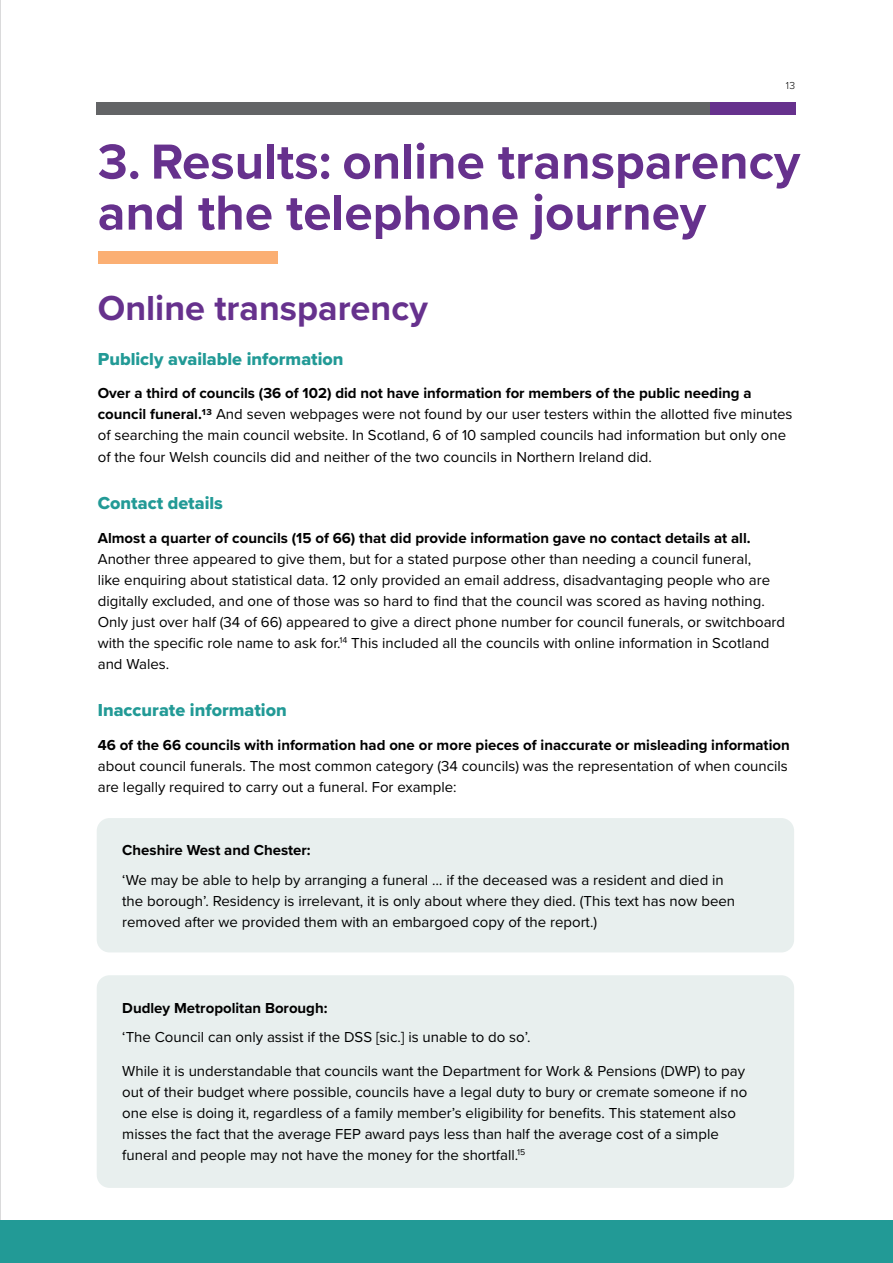
<style>
.page{position:relative;width:893px;height:1263px;background:#fff}
.page>*{position:absolute;margin:0;border:0;box-sizing:border-box;transform-origin:0 0}
.t1{font:700 51px/51px "Proxima Nova";color:#66318d}
.t2{font:700 36px "Proxima Nova";color:#66318d}
.t3{font:18px "Proxima Nova Extrabld";color:#229a96}
.t4{font:15px/21px "Proxima Nova";color:#000}
.t5{font:700 15px "Proxima Nova";color:#000}
.t6{font:300 10.5px "Proxima Nova";color:#000}
.s1{font-weight:700}
</style>
<div class="page">
<div style="left:98px;top:251px;width:179px;height:13px;background:#fbaf73"></div>
<div style="left:97px;top:102px;width:613px;height:13px;background:#636466"></div>
<div style="left:710px;top:102px;width:85px;height:13px;background:#66318d"></div>
<hr style="left:0;top:0;width:1px;height:1263px;background:#636466">
<div style="left:97px;top:818px;width:697px;height:134px;background:#e8efee;border-radius:13px"></div>
<div style="left:97px;top:975px;width:697px;height:213px;background:#e8efee;border-radius:13px"></div>
<div style="left:0;top:1220px;width:893px;height:43px;background:#229a96"></div>
<p class="t6" style="left:786px;top:78px;width:11px">13</p>
<h1 class="t1" style="left:98px;top:135px;width:704px">3. Results: online transparency and the telephone journey</h1>
<h2 class="t2" style="left:98px;top:282px;width:332px">Online transparency</h2>
<p class="t3" style="left:98px;top:345px;width:247px">Publicly available information</p>
<p class="t4" style="left:98px;top:382px;width:696px"><span class="s1">Over a third of councils (36 of 102) did not have information for members of the public needing a council funeral.13</span> And seven webpages were not found by our user testers within the allotted five minutes of searching the main council website. In Scotland, 6 of 10 sampled councils had information but only one of the four Welsh councils did and neither of the two councils in Northern Ireland did.</p>
<p class="t3" style="left:98px;top:490px;width:127px">Contact details</p>
<p class="t5" style="left:98px;top:527px;width:654px">Almost a quarter of councils (15 of 66) that did provide information gave no contact details at all.</p>
<p class="t4" style="left:98px;top:548px;width:689px">Another three appeared to give them, but for a stated purpose other than needing a council funeral,<br>like enquiring about statistical data. 12 only provided an email address, disadvantaging people who are digitally excluded, and one of those was so hard to find that the council was scored as having nothing.<br>Only just over half (34 of 66) appeared to give a direct phone number for council funerals, or switchboard with the specific role name to ask for.<sup>14</sup> This included all the councils with online information in Scotland and Wales.</p>
<p class="t3" style="left:98px;top:697px;width:190px">Inaccurate information</p>
<p class="t5" style="left:98px;top:734px;width:693px">46 of the 66 councils with information had one or more pieces of inaccurate or misleading information</p>
<p class="t4" style="left:98px;top:755px;width:692px">about council funerals. The most common category (34 councils) was the representation of when councils are legally required to carry out a funeral. For example:</p>
<p class="t5" style="left:122px;top:839px;width:190px">Cheshire West and Chester:</p>
<p class="t4" style="left:122px;top:869px;width:614px">‘We may be able to help by arranging a funeral … if the deceased was a resident and died in the borough’. Residency is irrelevant, it is only about where they died. (This text has now been removed after we provided them with an embargoed copy of the report.)</p>
<p class="t5" style="left:122px;top:996px;width:207px">Dudley Metropolitan Borough:</p>
<p class="t4" style="left:122px;top:1026px;width:410px">‘The Council can only assist if the DSS [sic.] is unable to do so’.</p>
<p class="t4" style="left:122px;top:1060px;width:626px">While it is understandable that councils want the Department for Work &amp; Pensions (DWP) to pay out of their budget where possible, councils have a legal duty to bury or cremate someone if no one else is doing it, regardless of a family member’s eligibility for benefits. This statement also misses the fact that the average FEP award pays less than half the average cost of a simple funeral and people may not have the money for the shortfall.<sup>15</sup></p>
</div>
